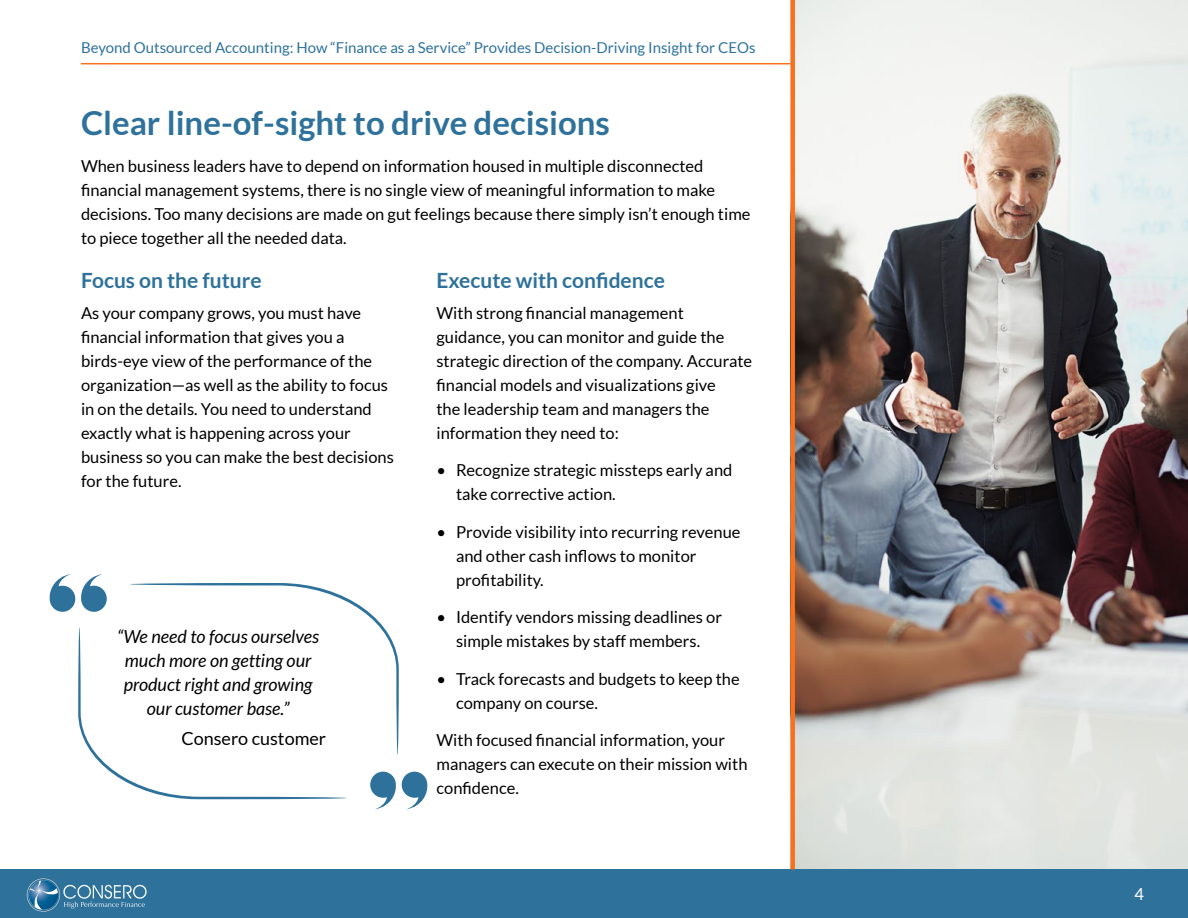
<style>
.page{position:relative;width:1188px;height:918px;background:#fff}
.page>*{position:absolute;margin:0;border:0;box-sizing:border-box;transform-origin:0 0}
.t1{font:700 33px "Lato";color:#2e729c}
.t2{font:700 21px "Lato";color:#2e729c}
.t3{font:italic 18px/24px "Lato";color:#000;text-align:center}
.t4{font:18px "Lato";color:#000}
.t5{font:16.5px/24px "Lato";color:#000}
.t6{font:16.5px "Lato";color:#fff}
.t7{font:15px "Lato";color:#2e729c}
</style>
<div class="page">
<img style="left:795px;top:0;width:393px;height:869px">
<div style="left:0;top:869px;width:1188px;height:49px;background:#2e729c"></div>
<svg style="left:27px;top:878px;width:120px;height:34px"></svg>
<div style="left:790px;top:0;width:5px;height:869px;background:#f9711c"></div>
<hr style="left:81px;top:63px;width:709px;height:1px;background:#f9711c">
<svg style="left:130px;top:583px;width:269px;height:172px"></svg>
<svg style="left:78px;top:627px;width:270px;height:172px"></svg>
<svg style="left:50px;top:574px;width:25px;height:38px"></svg>
<svg style="left:81px;top:574px;width:26px;height:38px"></svg>
<svg style="left:402px;top:772px;width:25px;height:37px"></svg>
<svg style="left:370px;top:772px;width:26px;height:37px"></svg>
<p class="t7" style="left:81px;top:39px;width:676px">Beyond Outsourced Accounting: How “Finance as a Service” Provides Decision-Driving Insight for CEOs</p>
<h1 class="t1" style="left:81px;top:104px;width:531px">Clear line-of-sight to drive decisions</h1>
<p class="t5" style="left:81px;top:154px;width:671px">When business leaders have to depend on information housed in multiple disconnected financial management systems, there is no single view of meaningful information to make decisions. Too many decisions are made on gut feelings because there simply isn’t enough time to piece together all the needed data.</p>
<p class="t2" style="left:81px;top:268px;width:182px">Focus on the future</p>
<p class="t5" style="left:81px;top:301px;width:314px">As your company grows, you must have financial information that gives you a birds-eye view of the performance of the organization—as well as the ability to focus in on the details. You need to understand exactly what is happening across your business so you can make the best decisions for the future.</p>
<p class="t3" style="left:117px;top:625px;width:204px">“We need to focus ourselves much more on getting our product right and growing our customer base.”</p>
<p class="t4" style="left:181px;top:729px;width:146px">Consero customer</p>
<p class="t2" style="left:436px;top:268px;width:230px">Execute with confidence</p>
<p class="t5" style="left:436px;top:301px;width:317px">With strong financial management guidance, you can monitor and guide the strategic direction of the company. Accurate financial models and visualizations give<br>the leadership team and managers the information they need to:</p>
<p class="t5" style="left:456px;top:458px;width:278px;text-indent:-20px">• Recognize strategic missteps early and take corrective action.</p>
<p class="t5" style="left:456px;top:520px;width:286px;text-indent:-20px">• Provide visibility into recurring revenue and other cash inflows to monitor profitability.</p>
<p class="t5" style="left:436px;top:605px;width:287px;text-align:center">• Identify vendors missing deadlines or simple mistakes by staff members.</p>
<p class="t5" style="left:456px;top:667px;width:285px;text-indent:-20px">• Track forecasts and budgets to keep the company on course.</p>
<p class="t5" style="left:436px;top:728px;width:313px">With focused financial information, your managers can execute on their mission with confidence.</p>
<p class="t6" style="left:1135px;top:885px;width:11px">4</p>
</div>
